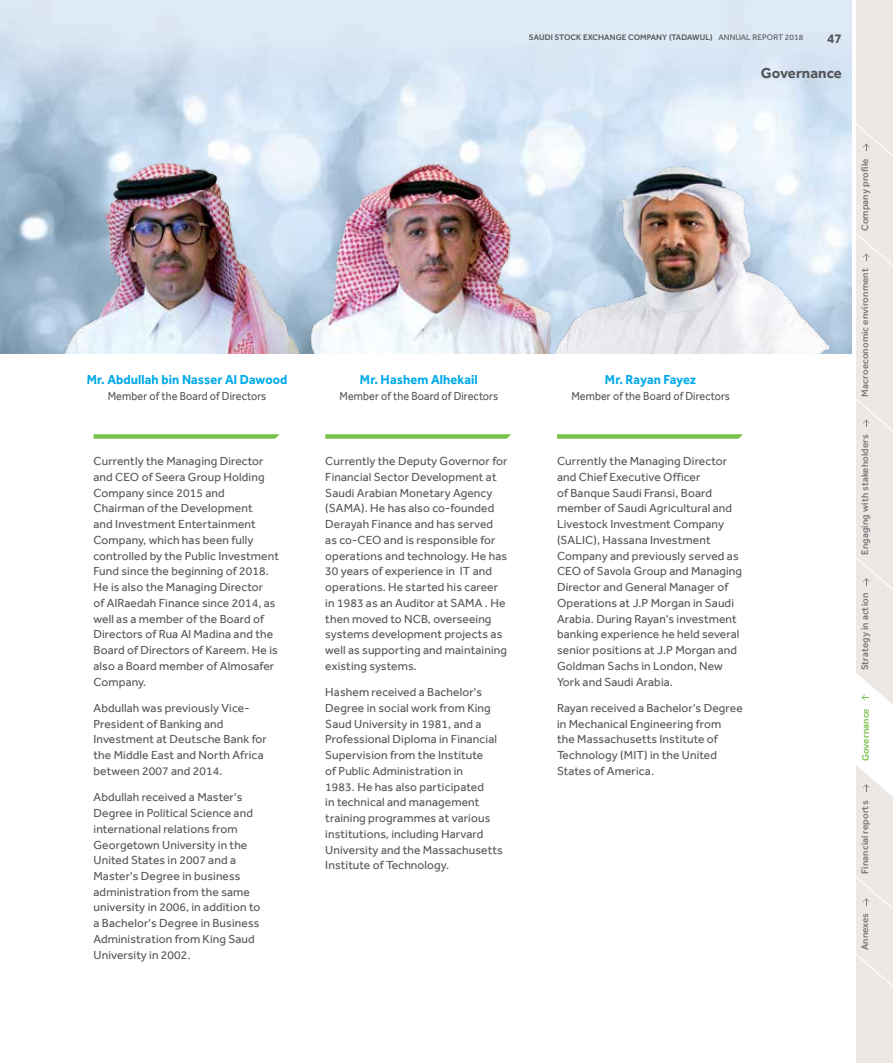
<style>
.page{position:relative;width:893px;height:1063px;background:#fff}
.page>*{position:absolute;margin:0;border:0;box-sizing:border-box;transform-origin:0 0}
.t1{font:700 15px "Effra";letter-spacing:.005em;color:#55565a}
.t2{font:700 13.5px "Effra";letter-spacing:.01em;color:#00aae9;scale:.95 1}
.t3{font:700 13.5px "Effra";color:#55565a}
.t4{font:12px/15.8px "Effra";letter-spacing:.01em;color:#55565a}
.t5{font:12px "Effra";letter-spacing:.01em;color:#55565a;scale:.9 1}
.t6{font:500 9.75px "Effra";letter-spacing:.01em;color:#77777b}
.t7{font:500 9.75px "Effra";letter-spacing:.01em;color:#7ac14a}
.t8{font:500 8.25px "Effra";letter-spacing:.01em;color:#55565a}
.s1{font-weight:400}
</style>
<div class="page">
<img style="left:44px;top:163px;width:262px;height:191px">
<img style="left:306px;top:159px;width:219px;height:195px">
<img style="left:525px;top:159px;width:303px;height:195px">
<svg style="left:325px;top:434px;width:186px;height:5px"></svg>
<svg style="left:557px;top:434px;width:186px;height:5px"></svg>
<svg style="left:94px;top:434px;width:186px;height:5px"></svg>
<svg style="left:856px;top:0;width:37px;height:1063px;background:#eee9e5"></svg>
<p class="t2" style="left:87px;top:371px;width:213px">Mr. Abdullah bin Nasser Al Dawood</p>
<p class="t5" style="left:108px;top:389px;width:178px">Member of the Board of Directors</p>
<p class="t4" style="left:94px;top:453px;width:187px">Currently the Managing Director and CEO of Seera Group Holding<br>Company since 2015 and<br>Chairman of the Development<br>and Investment Entertainment<br>Company, which has been fully controlled by the Public Investment<br>Fund since the beginning of 2018.<br>He is also the Managing Director<br>of AlRaedah Finance since 2014, as well as a member of the Board of<br>Directors of Rua Al Madina and the<br>Board of Directors of Kareem. He is also a Board member of Almosafer<br>Company.</p>
<p class="t4" style="left:94px;top:700px;width:175px">Abdullah was previously Vice-<br>President of Banking and<br>Investment at Deutsche Bank for the Middle East and North Africa between 2007 and 2014.</p>
<p class="t4" style="left:94px;top:789px;width:168px">Abdullah received a Master's<br>Degree in Political Science and international relations from<br>Georgetown University in the<br>United States in 2007 and a<br>Master's Degree in business administration from the same university in 2006, in addition to a Bachelor's Degree in Business<br>Administration from King Saud<br>University in 2002.</p>
<p class="t8" style="left:529px;top:32px;width:276px">SAUDI STOCK EXCHANGE COMPANY (TADAWUL) <span class="s1">ANNUAL REPORT 2018</span></p>
<p class="t3" style="left:827px;top:30px;width:16px">47</p>
<p class="t1" style="left:761px;top:64px;width:83px">Governance</p>
<p class="t2" style="left:360px;top:371px;width:125px">Mr. Hashem Alhekail</p>
<p class="t5" style="left:340px;top:389px;width:178px">Member of the Board of Directors</p>
<p class="t4" style="left:325px;top:453px;width:184px">Currently the Deputy Governor for<br>Financial Sector Development at<br>Saudi Arabian Monetary Agency (SAMA). He has also co-founded<br>Derayah Finance and has served as co-CEO and is responsible for operations and technology. He has<br>30 years of experience in IT and operations. He started his career in 1983 as an Auditor at SAMA . He then moved to NCB, overseeing systems development projects as well as supporting and maintaining existing systems.</p>
<p class="t4" style="left:325px;top:684px;width:179px">Hashem received a Bachelor's<br>Degree in social work from King<br>Saud University in 1981, and a<br>Professional Diploma in Financial<br>Supervision from the Institute<br>of Public Administration in<br>1983. He has also participated<br>in technical and management training programmes at various institutions, including Harvard<br>University and the Massachusetts<br>Institute of Technology.</p>
<p class="t2" style="left:605px;top:371px;width:98px">Mr. Rayan Fayez</p>
<p class="t5" style="left:571px;top:389px;width:178px">Member of the Board of Directors</p>
<p class="t4" style="left:557px;top:453px;width:187px">Currently the Managing Director and Chief Executive Officer<br>of Banque Saudi Fransi, Board member of Saudi Agricultural and<br>Livestock Investment Company (SALIC), Hassana Investment<br>Company and previously served as<br>CEO of Savola Group and Managing<br>Director and General Manager of<br>Operations at J.P Morgan in Saudi<br>Arabia. During Rayan's investment banking experience he held several senior positions at J.P Morgan and<br>Goldman Sachs in London, New<br>York and Saudi Arabia.</p>
<p class="t4" style="left:557px;top:700px;width:187px">Rayan received a Bachelor's Degree in Mechanical Engineering from<br>the Massachusetts Institute of<br>Technology (MIT) in the United<br>States of America.</p>
<p class="t6" style="left:859px;top:231px;width:74px;rotate:-90deg">Company profile</p>
<p class="t6" style="left:859px;top:397px;width:130px;rotate:-90deg">Macroeconomic environment</p>
<p class="t6" style="left:859px;top:555px;width:122px;rotate:-90deg">Engaging with stakeholders</p>
<p class="t6" style="left:859px;top:670px;width:79px;rotate:-90deg">Strategy in action</p>
<p class="t7" style="left:860px;top:761px;width:54px;rotate:-90deg">Governance</p>
<p class="t6" style="left:859px;top:874px;width:75px;rotate:-90deg">Financial reports</p>
<p class="t6" style="left:859px;top:950px;width:39px;rotate:-90deg">Annexes</p>
</div>
